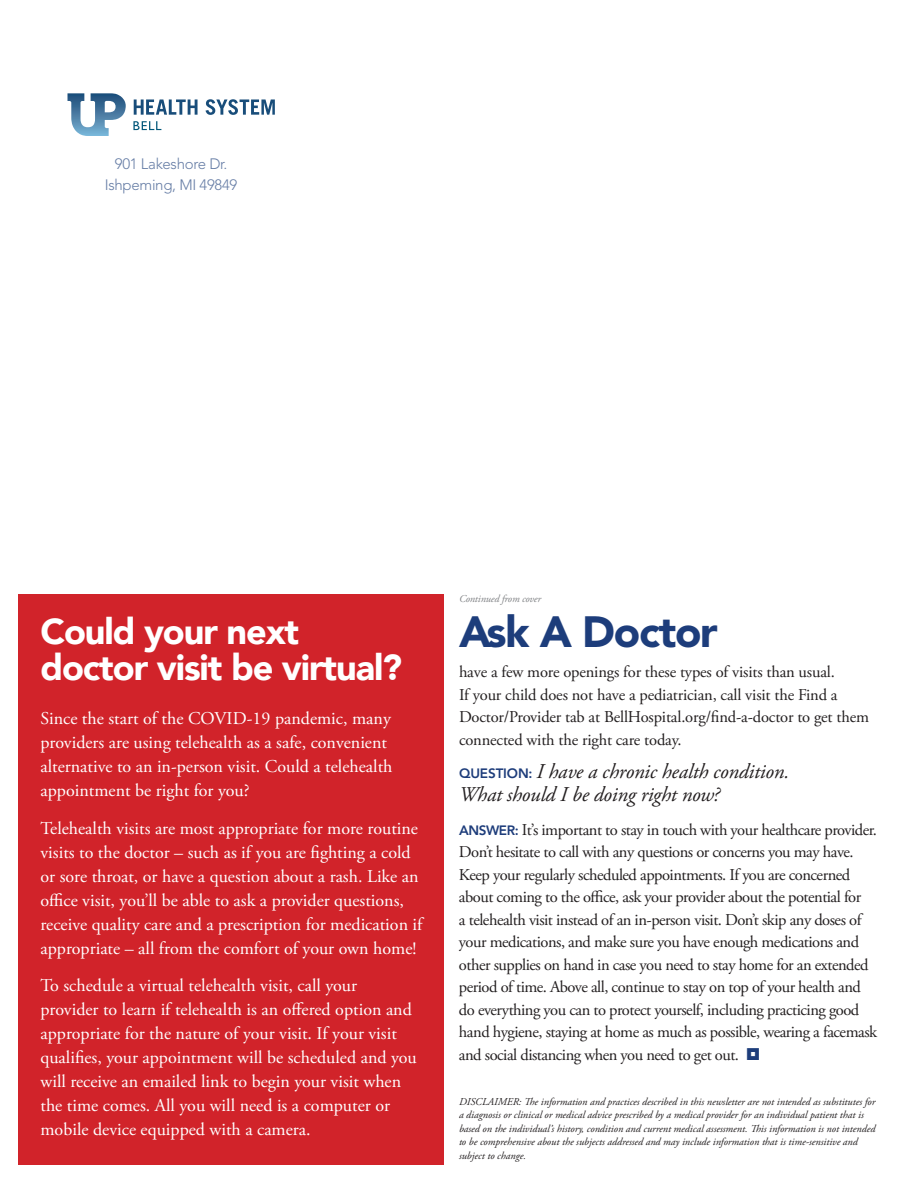
<style>
.page{position:relative;width:918px;height:1188px;background:#fff}
.page>*{position:absolute;margin:0;border:0;box-sizing:border-box;transform-origin:0 0}
.t1{font:900 43.35px "Avenir LT Pro";letter-spacing:-.03em;color:#1d3d7b}
.t2{font:900 36px/36px "Avenir";letter-spacing:-.03em;color:#fff}
.t3{font:italic 21px/22.5px "Adobe Garamond Pro";letter-spacing:-.01em;color:#231f20}
.t4{font:18px/24px "Adobe Garamond Pro";color:#fff}
.t5{font:16.5px/22.5px "Adobe Garamond Pro";letter-spacing:-.03em;color:#231f20}
.t6{font:16.5px/22.5px "Adobe Garamond Pro";letter-spacing:-.01em;color:#231f20}
.t7{font:300 15px/21px "Avenir LT Pro";letter-spacing:-.02em;color:#677ea6;text-align:center}
.t8{font:italic 10.5px/13.5px "Adobe Garamond Pro";color:#231f20}
.t9{font:italic 10.5px "Adobe Garamond Pro";letter-spacing:-.01em;color:#808285}
.s1{font-family:"Avenir LT Pro";font-weight:800;font-style:normal;font-size:13.5px;color:#1e3d7b}
.s2{font-family:"Avenir LT Pro";font-weight:800;font-size:13.5px;color:#1e3d7b}
</style>
<div class="page">
<div style="left:18px;top:594px;width:426px;height:570px;background:#d1232a"></div>
<svg style="left:134px;top:99px;width:64px;height:16px"></svg>
<svg style="left:206px;top:99px;width:69px;height:16px"></svg>
<svg style="left:68px;top:93px;width:58px;height:43px"></svg>
<svg style="left:133px;top:121px;width:28px;height:9px"></svg>
<p class="t7" style="left:105px;top:153px;width:134px">901 Lakeshore Dr.<br>Ishpeming, MI 49849</p>
<h2 class="t2" style="left:40px;top:613px;width:363px">Could your next doctor visit be virtual?</h2>
<p class="t4" style="left:40px;top:707px;width:353px">Since the start of the COVID-19 pandemic, many providers are using telehealth as a safe, convenient alternative to an in-person visit. Could a telehealth appointment be right for you?</p>
<p class="t4" style="left:40px;top:817px;width:383px">Telehealth visits are most appropriate for more routine visits to the doctor – such as if you are fighting a cold or sore throat, or have a question about a rash. Like an office visit, you’ll be able to ask a provider questions, receive quality care and a prescription for medication if appropriate – all from the comfort of your own home!</p>
<p class="t4" style="left:40px;top:974px;width:378px">To schedule a virtual telehealth visit, call your provider to learn if telehealth is an offered option and appropriate for the nature of your visit. If your visit qualifies, your appointment will be scheduled and you will receive an emailed link to begin your visit when the time comes. All you will need is a computer or mobile device equipped with a camera.</p>
<p class="t9" style="left:459px;top:592px;width:84px">Continued from cover</p>
<h1 class="t1" style="left:459px;top:605px;width:260px">Ask A Doctor</h1>
<p class="t6" style="left:459px;top:661px;width:412px">have a few more openings for these types of visits than usual.<br>If your child does not have a pediatrician, call visit the Find a Doctor/Provider tab at BellHospital.org/find-a-doctor to get them connected with the right care today.</p>
<p class="t3" style="left:459px;top:761px;width:332px"><span class="s1">QUESTION:</span> I have a chronic health condition.<br>What should I be doing right now?</p>
<p class="t5" style="left:459px;top:819px;width:420px"><span class="s2">ANSWER:</span> It’s important to stay in touch with your healthcare provider.<br>Don’t hesitate to call with any questions or concerns you may have.<br>Keep your regularly scheduled appointments. If you are concerned about coming to the office, ask your provider about the potential for<br>a telehealth visit instead of an in-person visit. Don’t skip any doses of your medications, and make sure you have enough medications and other supplies on hand in case you need to stay home for an extended period of time. Above all, continue to stay on top of your health and do everything you can to protect yourself, including practicing good hand hygiene, staying at home as much as possible, wearing a facemask and social distancing when you need to get out.</p>
<p class="t8" style="left:459px;top:1095px;width:418px">DISCLAIMER: The information and practices described in this newsletter are not intended as substitutes for a diagnosis or clinical or medical advice prescribed by a medical provider for an individual patient that is based on the individual’s history, condition and current medical assessment. This information is not intended to be comprehensive about the subjects addressed and may include information that is time-sensitive and subject to change.</p>
</div>
